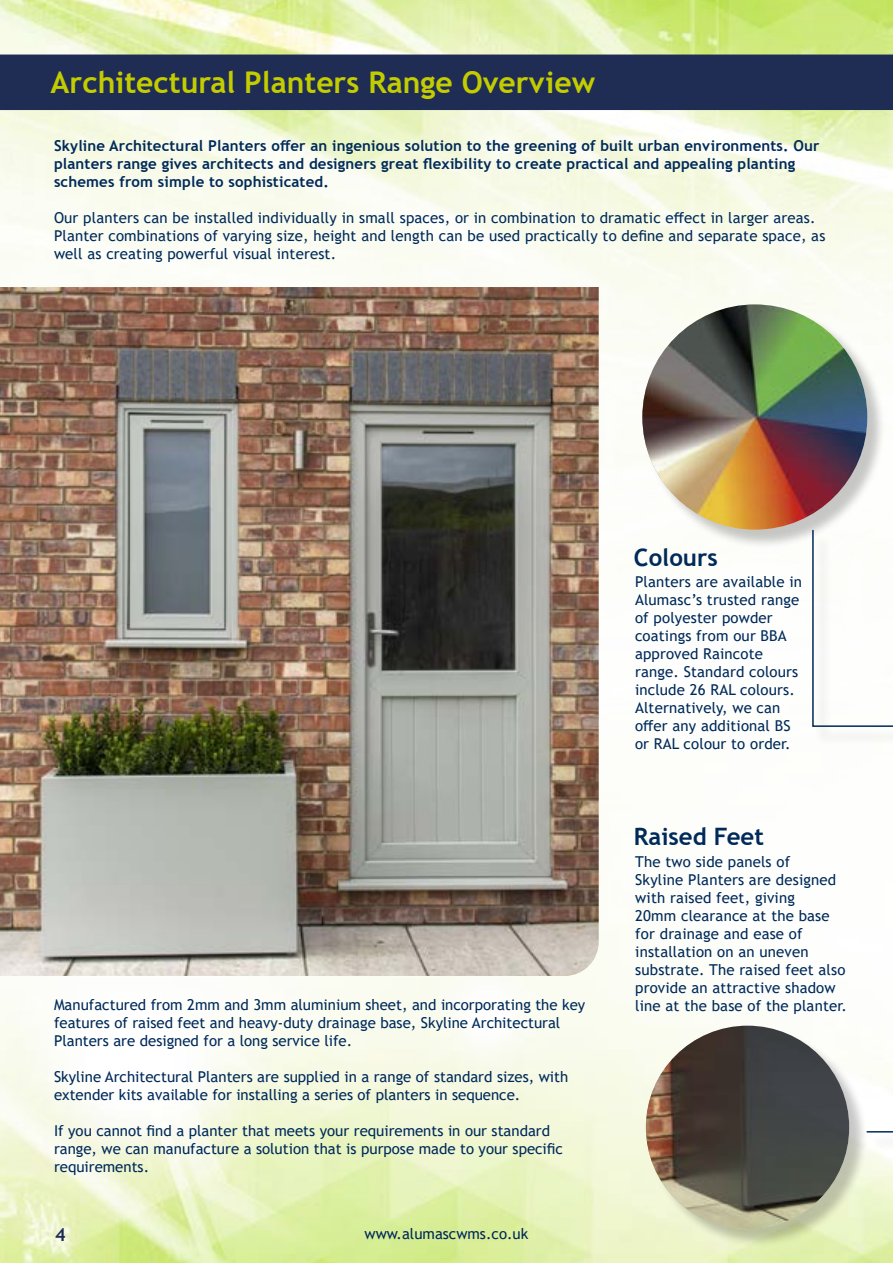
<style>
.page{position:relative;width:893px;height:1263px;background:#fff}
.page>*{position:absolute;margin:0;border:0;box-sizing:border-box;transform-origin:0 0}
.t1{font:700 30px "Trebuchet MS";color:#c2cc00}
.t2{font:700 24px "Trebuchet MS";color:#002a5a}
.t3{font:700 18px "Trebuchet MS";color:#1f2c54}
.t4{font:15px/18px "Trebuchet MS";letter-spacing:.01em;color:#002a5a}
.t5{font:700 15px/18px "Trebuchet MS";letter-spacing:.01em;color:#002a5a}
</style>
<div class="page">
<img style="left:0;top:0;width:893px;height:462px">
<img style="left:0;top:952px;width:893px;height:311px">
<div style="left:0;top:55px;width:893px;height:55px;background:#1f2c54"></div>
<img style="left:0;top:287px;width:599px;height:689px">
<div style="left:645px;top:307px;width:241px;height:241px;background:#000;opacity:.22"></div>
<img style="left:642px;top:304px;width:225px;height:226px;border-radius:113px">
<div style="left:648px;top:1028px;width:219px;height:219px;background:#000;opacity:.22"></div>
<img style="left:646px;top:1026px;width:203px;height:203px;border-radius:102px">
<div style="left:815px;top:532px;width:78px;height:216px;background:#fafaf7"></div>
<svg style="left:811px;top:529px;width:82px;height:198px"></svg>
<div style="left:869px;top:1002px;width:24px;height:148px;background:#fcfcfb"></div>
<svg style="left:866px;top:1001px;width:27px;height:132px"></svg>
<h1 class="t1" style="left:51px;top:64px;width:546px">Architectural Planters Range Overview</h1>
<p class="t5" style="left:54px;top:137px;width:767px">Skyline Architectural Planters offer an ingenious solution to the greening of built urban environments. Our planters range gives architects and designers great flexibility to create practical and appealing planting schemes from simple to sophisticated.</p>
<p class="t4" style="left:54px;top:209px;width:773px">Our planters can be installed individually in small spaces, or in combination to dramatic effect in larger areas.<br>Planter combinations of varying size, height and length can be used practically to define and separate space, as well as creating powerful visual interest.</p>
<h2 class="t2" style="left:634px;top:542px;width:85px">Colours</h2>
<p class="t4" style="left:635px;top:572px;width:169px">Planters are available in<br>Alumasc’s trusted range of polyester powder coatings from our BBA approved Raincote range. Standard colours include 26 RAL colours.<br>Alternatively, we can offer any additional BS or RAL colour to order.</p>
<p class="t4" style="left:54px;top:996px;width:533px">Manufactured from 2mm and 3mm aluminium sheet, and incorporating the key features of raised feet and heavy-duty drainage base, Skyline Architectural<br>Planters are designed for a long service life.</p>
<p class="t4" style="left:54px;top:1068px;width:516px">Skyline Architectural Planters are supplied in a range of standard sizes, with extender kits available for installing a series of planters in sequence.</p>
<p class="t4" style="left:54px;top:1122px;width:510px">If you cannot find a planter that meets your requirements in our standard range, we can manufacture a solution that is purpose made to your specific requirements.</p>
<p class="t3" style="left:55px;top:1223px;width:12px">4</p>
<p class="t4" style="left:365px;top:1224px;width:165px">www.alumascwms.co.uk</p>
<h2 class="t2" style="left:634px;top:822px;width:131px">Raised Feet</h2>
<p class="t4" style="left:635px;top:852px;width:213px">The two side panels of<br>Skyline Planters are designed with raised feet, giving<br>20mm clearance at the base for drainage and ease of installation on an uneven substrate. The raised feet also provide an attractive shadow line at the base of the planter.</p>
</div>
